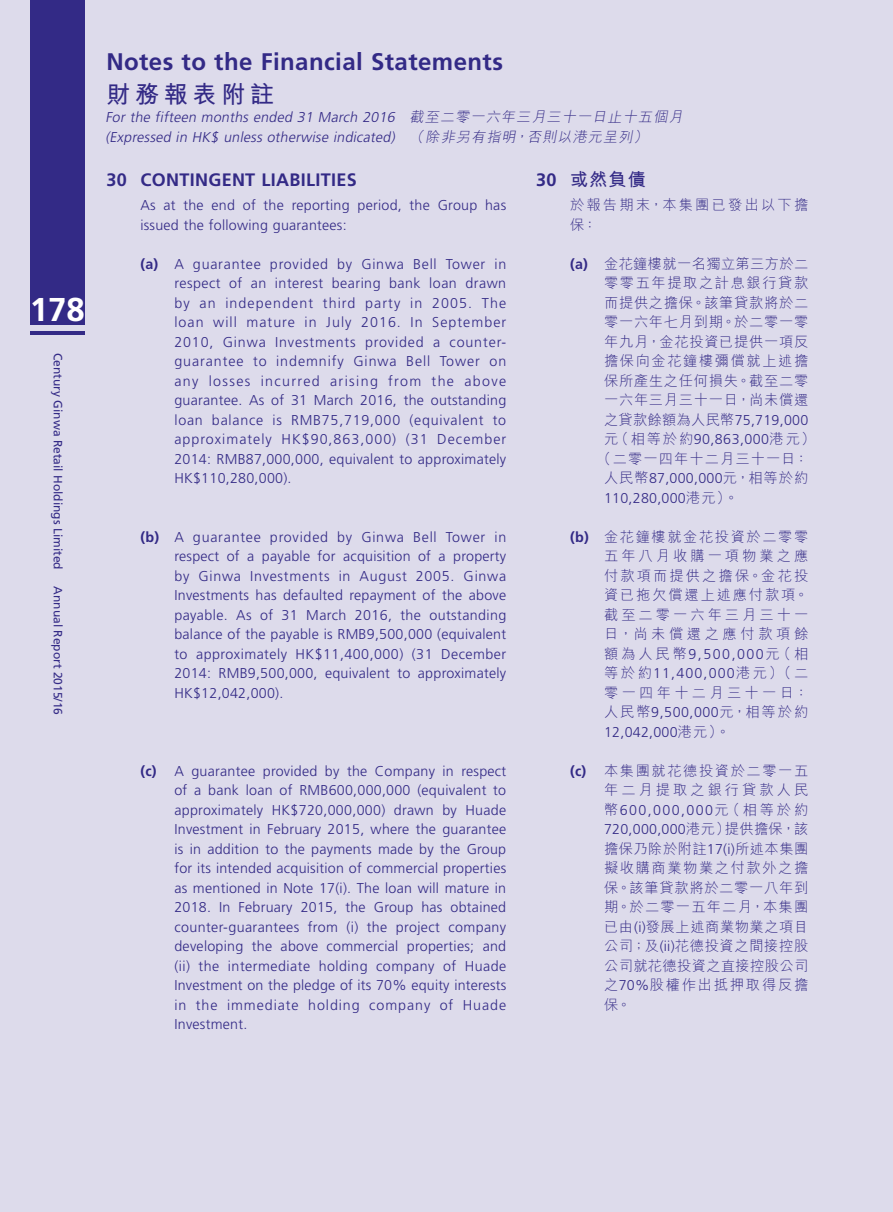
<style>
.page{position:relative;width:893px;height:1212px;background:#fff}
.page>*{position:absolute;margin:0;border:0;box-sizing:border-box;transform-origin:0 0}
.t1{font:700 33px "Frutiger LT Std";color:#fff}
.t2{font:700 24px "Frutiger LT Std";letter-spacing:.02em;color:#332a86}
.t3{font:24px "M Hei HK Bold E Ten B5 H";letter-spacing:.2em;color:#332a86}
.t4{font:700 18px "Frutiger LT Std";letter-spacing:.02em;color:#332a86}
.t5{font:18px "M Hei HK Bold E Ten B5 H";color:#332a86}
.t6{font:300 14.25px/19.5px "Frutiger LT Std";letter-spacing:.02em;color:#332a86}
.t7{font:14.25px/19.5px "M Hei HK Light E Ten B5 H";letter-spacing:.11em;color:#332a86;text-align:justify}
.t8{font:italic 300 14.25px/19.5px "Frutiger LT Std";color:#332a86}
.t9{font:300 14.25px/19.5px "Frutiger LT Std";letter-spacing:.06em;color:#332a86}
.t10{font:300 14.25px/19.5px "Frutiger LT Std";letter-spacing:.08em;color:#332a86}
.t11{font:14.25px/19.5px "M Hei HK Light E Ten B5 H";letter-spacing:.23em;color:#332a86}
.t12{font:14.25px/19.5px "M Hei HK Light E Ten B5 H";letter-spacing:.155em;color:#332a86}
.t13{font:14.25px "M Hei HK Light E Ten B5 H";letter-spacing:.075em;color:#332a86}
.t14{font:12px "Frutiger LT Std";color:#332a86}
.s1{font-family:"M Hei HK Light E Ten B5 H";font-weight:400}
.s2{font-family:"Frutiger LT Std";font-weight:700}
.s3{font-family:"Frutiger LT Std";font-weight:300}
.s4{font-weight:700}
</style>
<div class="page">
<div style="left:0;top:0;width:892px;height:1212px;background:#dddbeb"></div>
<div style="left:30px;top:0;width:55px;height:324px;background:#332a86"></div>
<hr style="left:30px;top:331px;width:55px;height:3px;background:#332a86">
<h1 class="t1" style="left:30px;top:295px;width:56px">178</h1>
<p class="t14" style="left:63px;top:353px;width:218px;rotate:90deg">Century Ginwa Retail Holdings Limited</p>
<p class="t14" style="left:63px;top:586px;width:130px;rotate:90deg">Annual Report 2015/16</p>
<h2 class="t2" style="left:106px;top:51px;width:398px">Notes to the Financial Statements</h2>
<h2 class="t3" style="left:106px;top:85px;width:169px">財務報表附註</h2>
<p class="t8" style="left:105px;top:108px;width:581px">For the fifteen months ended 31 March 2016 <span class="s1">截至二零一六年三月三十一日止十五個月</span>(Expressed in HK$ unless otherwise indicated) <span class="s1">（除非另有指明，否則以港元呈列）</span></p>
<p class="t5" style="left:536px;top:173px;width:111px"><span class="s2">30</span> 或然負債</p>
<p class="t12" style="left:570px;top:197px;width:240px">於報告期末，本集團已發出以下擔保：</p>
<p class="t7" style="left:604px;top:255px;width:206px;text-indent:-34px"><span class="s2">(a)</span> 金花鐘樓就一名獨立第三方於二零零五年提取之計息銀行貸款而提供之擔保。該筆貸款將於二零一六年七月到期。於二零一零年九月，金花投資已提供一項反擔保向金花鐘樓彌償就上述擔保所產生之任何損失。截至二零一六年三月三十一日，尚未償還</p>
<p class="t6" style="left:604px;top:411px;width:213px"><span class="s1">之貸款餘額為人民幣</span>75,719,000<span class="s1">元（相等於約</span>90,863,000<span class="s1">港元）</span></p>
<p class="t13" style="left:597px;top:453px;width:213px">（二零一四年十二月三十一日：</p>
<p class="t6" style="left:604px;top:469px;width:206px"><span class="s1">人民幣</span>87,000,000<span class="s1">元，相等於約<br></span>110,280,000<span class="s1">港元）。</span></p>
<p class="t7" style="left:604px;top:528px;width:206px;text-indent:-34px"><span class="s2">(b)</span> 金花鐘樓就金花投資於二零零五年八月收購一項物業之應付款項而提供之擔保。金花投資已拖欠償還上述應付款項。截至二零一六年三月三十一日，尚未償還之應付款項餘</p>
<p class="t10" style="left:604px;top:645px;width:206px"><span class="s1">額為人民幣</span>9,500,000<span class="s1">元（相等於約</span>11,400,000<span class="s1">港元）（二</span></p>
<p class="t11" style="left:604px;top:684px;width:206px">零一四年十二月三十一日：人民幣<span class="s3">9,500,000</span>元，相等於約</p>
<p class="t6" style="left:604px;top:723px;width:127px">12,042,000<span class="s1">港元）。</span></p>
<p class="t7" style="left:570px;top:762px;width:240px;text-align:right"><span class="s2">(c)</span> 本集團就花德投資於二零一五年二月提取之銀行貸款人民</p>
<p class="t9" style="left:604px;top:801px;width:206px"><span class="s1">幣</span>600,000,000<span class="s1">元（相等於約<br></span>720,000,000<span class="s1">港元）提供擔保，該</span></p>
<p class="t7" style="left:604px;top:840px;width:206px">擔保乃除於附註<span class="s3">17(i)</span>所述本集團擬收購商業物業之付款外之擔保。該筆貸款將於二零一八年到期。於二零一五年二月，本集團已由<span class="s3">(i)</span>發展上述商業物業之項目公司；及<span class="s3">(ii)</span>花德投資之間接控股公司就花德投資之直接控股公司之<span class="s3">70%</span>股權作出抵押取得反擔保。</p>
<p class="t4" style="left:106px;top:172px;width:252px">30 CONTINGENT LIABILITIES</p>
<p class="t6" style="left:140px;top:196px;width:367px">As at the end of the reporting period, the Group has issued the following guarantees:</p>
<p class="t6" style="left:174px;top:255px;width:333px;text-align:justify;text-indent:-34px"><span class="s4">(a)</span> A guarantee provided by Ginwa Bell Tower in respect of an interest bearing bank loan drawn by an independent third party in 2005. The loan will mature in July 2016. In September 2010, Ginwa Investments provided a counter&shy;guarantee to indemnify Ginwa Bell Tower on any losses incurred arising from the above guarantee. As of 31 March 2016, the outstanding loan balance is RMB75,719,000 (equivalent to approximately HK$90,863,000) (31 December 2014: RMB87,000,000, equivalent to approximately HK$110,280,000).</p>
<p class="t6" style="left:174px;top:528px;width:333px;text-align:justify;text-indent:-34px"><span class="s4">(b)</span> A guarantee provided by Ginwa Bell Tower in respect of a payable for acquisition of a property by Ginwa Investments in August 2005. Ginwa Investments has defaulted repayment of the above payable. As of 31 March 2016, the outstanding balance of the payable is RMB9,500,000 (equivalent to approximately HK$11,400,000) (31 December 2014: RMB9,500,000, equivalent to approximately HK$12,042,000).</p>
<p class="t6" style="left:174px;top:762px;width:333px;text-align:justify;text-indent:-34px"><span class="s4">(c)</span> A guarantee provided by the Company in respect of a bank loan of RMB600,000,000 (equivalent to approximately HK$720,000,000) drawn by Huade Investment in February 2015, where the guarantee is in addition to the payments made by the Group for its intended acquisition of commercial properties as mentioned in Note 17(i). The loan will mature in 2018. In February 2015, the Group has obtained counter-guarantees from (i) the project company developing the above commercial properties; and (ii) the intermediate holding company of Huade Investment on the pledge of its 70% equity interests in the immediate holding company of Huade Investment.</p>
</div>
